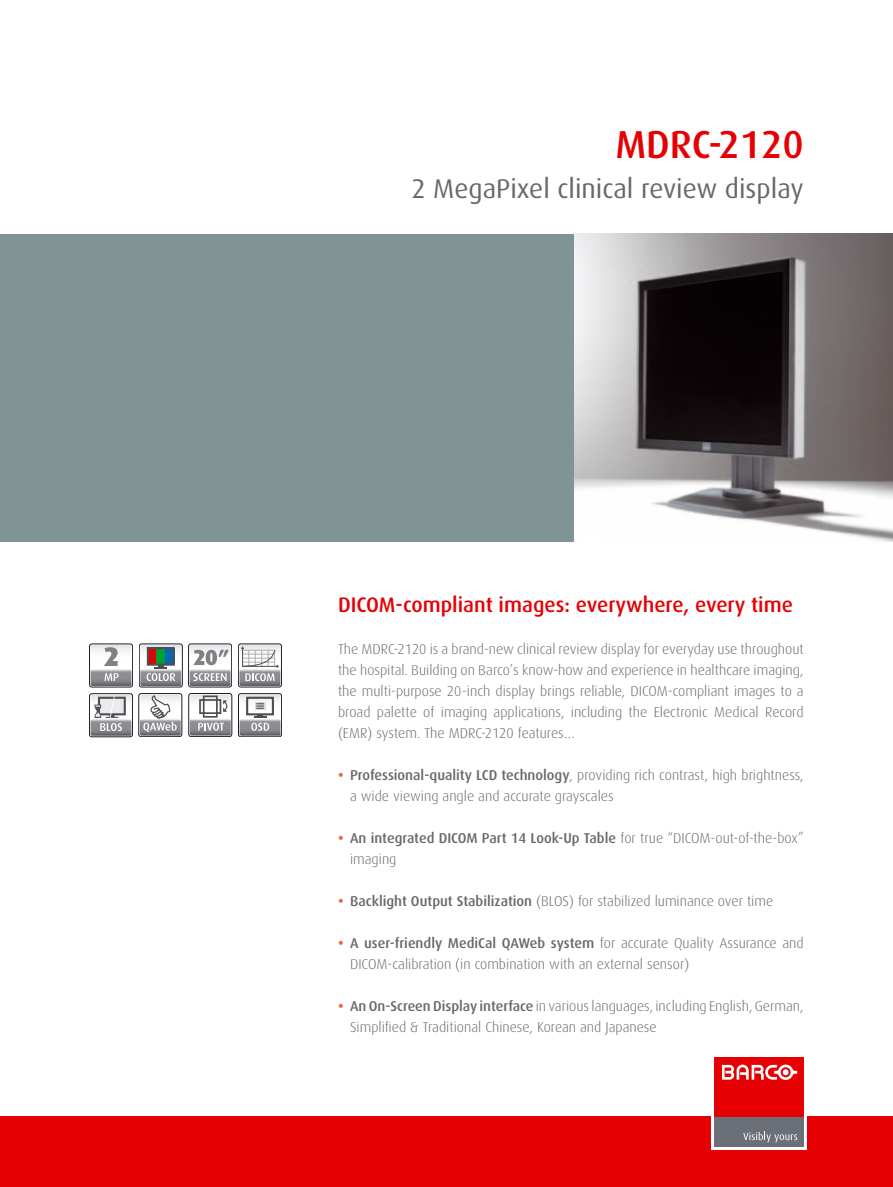
<style>
.page{position:relative;width:893px;height:1187px;background:#fff}
.page>*{position:absolute;margin:0;border:0;box-sizing:border-box;transform-origin:0 0}
.t1{font:500 39px "Dax";color:#e60004}
.t2{font:27px "Dax";color:#68676c}
.t3{font:500 21px "Dax";color:#e60004}
.t4{font:300 14.25px/21px "Dax";color:#68676c}
.s1{font-weight:700;color:#eb6743}
.s2{font-weight:500}
</style>
<div class="page">
<div style="left:0;top:1116px;width:893px;height:70px;background:#e60004"></div>
<div style="left:711px;top:1053px;width:96px;height:96px;background:#fff"></div>
<div style="left:714px;top:1116px;width:90px;height:30px;background:#6b7078"></div>
<div style="left:714px;top:1056px;width:90px;height:60px;background:#e60004"></div>
<svg style="left:743px;top:1131px;width:54px;height:11px"></svg>
<svg style="left:722px;top:1064px;width:75px;height:15px"></svg>
<div style="left:0;top:234px;width:893px;height:307px;background:#809495"></div>
<img style="left:575px;top:234px;width:318px;height:307px">
<div style="left:89px;top:643px;width:44px;height:44px;border:1px solid #1b1c20;border-radius:3px"></div>
<svg style="left:91px;top:645px;width:40px;height:41px"></svg>
<div style="left:139px;top:643px;width:44px;height:44px;border:1px solid #1b1c20;border-radius:3px"></div>
<svg style="left:140px;top:645px;width:41px;height:41px"></svg>
<div style="left:188px;top:643px;width:44px;height:44px;border:1px solid #1b1c20;border-radius:3px"></div>
<svg style="left:190px;top:645px;width:40px;height:41px"></svg>
<div style="left:238px;top:643px;width:44px;height:44px;border:1px solid #1b1c20;border-radius:3px"></div>
<svg style="left:239px;top:645px;width:41px;height:41px"></svg>
<div style="left:139px;top:693px;width:43px;height:43px;border:1px solid #1b1c20;border-radius:3px"></div>
<svg style="left:140px;top:694px;width:41px;height:41px"></svg>
<div style="left:188px;top:693px;width:44px;height:43px;border:1px solid #1b1c20;border-radius:3px"></div>
<svg style="left:190px;top:694px;width:41px;height:41px"></svg>
<div style="left:89px;top:693px;width:44px;height:44px;border:1px solid #1b1c20;border-radius:3px"></div>
<svg style="left:91px;top:694px;width:40px;height:41px"></svg>
<div style="left:238px;top:693px;width:44px;height:44px;border:1px solid #1b1c20;border-radius:3px"></div>
<svg style="left:240px;top:694px;width:40px;height:41px"></svg>
<h1 class="t1" style="left:615px;top:122px;width:190px">MDRC-2120</h1>
<h2 class="t2" style="left:412px;top:174px;width:394px">2 MegaPixel clinical review display</h2>
<h3 class="t3" style="left:338px;top:592px;width:456px">DICOM-compliant images: everywhere, every time</h3>
<p class="t4" style="left:338px;top:638px;width:467px;text-align:justify">The MDRC-2120 is a brand-new clinical review display for everyday use throughout the hospital. Building on Barco’s know-how and experience in healthcare imaging, the multi-purpose 20-inch display brings reliable, DICOM-compliant images to a broad palette of imaging applications, including the Electronic Medical Record (EMR) system. The MDRC-2120 features…</p>
<p class="t4" style="left:350px;top:764px;width:455px;text-indent:-12px"><span class="s1">•</span> <span class="s2">Professional-quality LCD technology</span>, providing rich contrast, high brightness, a wide viewing angle and accurate grayscales</p>
<p class="t4" style="left:350px;top:827px;width:455px;text-indent:-12px"><span class="s1">•</span> <span class="s2">An integrated DICOM Part 14 Look-Up Table</span> for true “DICOM-out-of-the-box” imaging</p>
<p class="t4" style="left:338px;top:890px;width:437px"><span class="s1">•</span> <span class="s2">Backlight Output Stabilization</span> (BLOS) for stabilized luminance over time</p>
<p class="t4" style="left:350px;top:932px;width:455px;text-indent:-12px"><span class="s1">•</span> <span class="s2">A user-friendly MediCal QAWeb system</span> for accurate Quality Assurance and<br>DICOM-calibration (in combination with an external sensor)</p>
<p class="t4" style="left:350px;top:995px;width:455px;text-indent:-12px"><span class="s1">•</span> <span class="s2">An On-Screen Display interface</span> in various languages, including English, German,<br>Simplified &amp; Traditional Chinese, Korean and Japanese</p>
</div>
